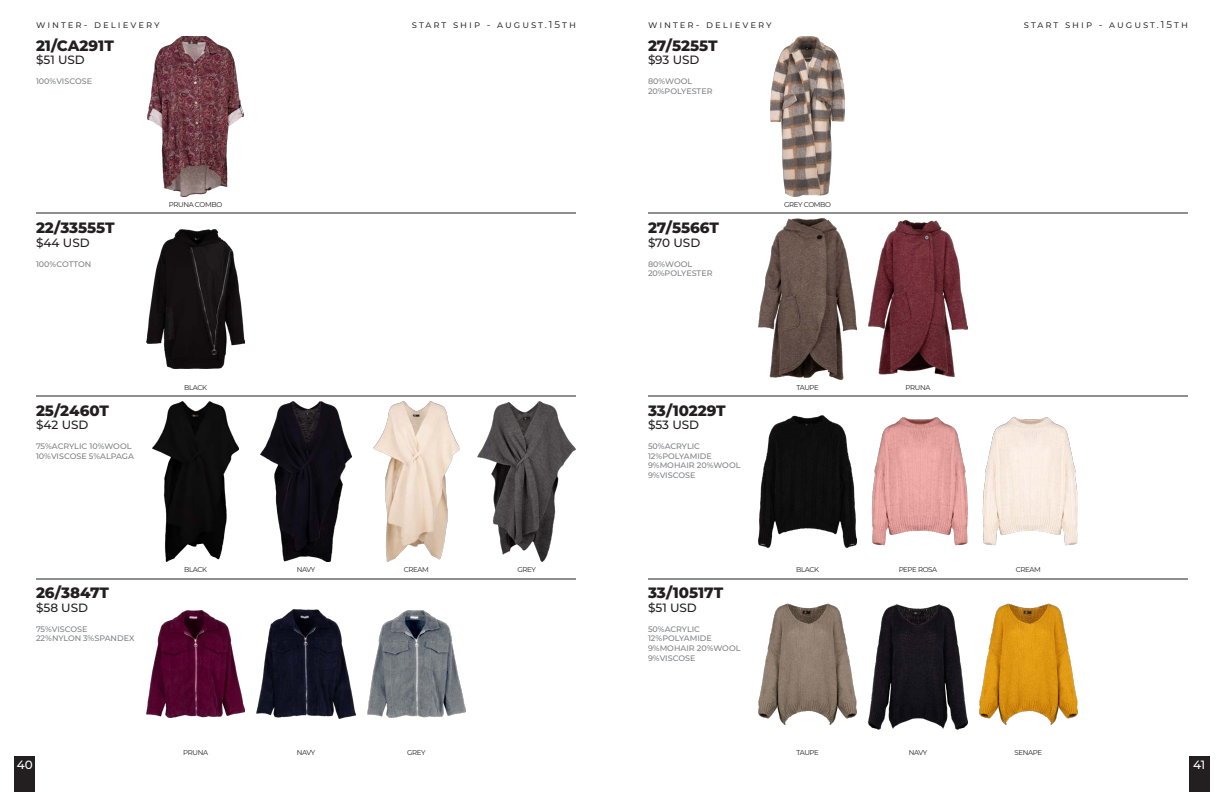
<style>
.page{position:relative;width:1224px;height:792px;background:#fff}
.page>*{position:absolute;margin:0;border:0;box-sizing:border-box;transform-origin:0 0}
.t1{font:800 15px "Montserrat";color:#231f20}
.t2{font:500 12px "Montserrat";color:#231f20}
.t3{font:500 12px "Montserrat";color:#fff}
.t4{font:10px "Montserrat";letter-spacing:.2em;color:#231f20}
.t5{font:500 8px/9.6px "Montserrat";color:#808285}
.t6{font:7px "Montserrat";letter-spacing:-.05em;color:#231f20}
</style>
<div class="page">
<div style="left:14px;top:756px;width:21px;height:36px;background:#231f20"></div>
<div style="left:1189px;top:756px;width:21px;height:36px;background:#231f20"></div>
<hr style="left:36px;top:213px;width:540px;height:1px;background:#231f20">
<hr style="left:36px;top:396px;width:540px;height:1px;background:#231f20">
<hr style="left:36px;top:579px;width:540px;height:1px;background:#231f20">
<img style="left:148px;top:36px;width:95px;height:161px">
<img style="left:146px;top:230px;width:99px;height:138px">
<img style="left:153px;top:401px;width:85px;height:161px">
<img style="left:261px;top:401px;width:90px;height:161px">
<img style="left:374px;top:401px;width:85px;height:161px">
<img style="left:478px;top:401px;width:98px;height:161px">
<img style="left:146px;top:610px;width:99px;height:108px">
<img style="left:257px;top:610px;width:98px;height:108px">
<img style="left:367px;top:610px;width:99px;height:108px">
<hr style="left:648px;top:213px;width:540px;height:1px;background:#231f20">
<hr style="left:648px;top:396px;width:540px;height:1px;background:#231f20">
<hr style="left:648px;top:579px;width:540px;height:1px;background:#231f20">
<img style="left:771px;top:36px;width:74px;height:161px">
<img style="left:758px;top:219px;width:99px;height:160px">
<img style="left:869px;top:221px;width:98px;height:156px">
<img style="left:758px;top:415px;width:99px;height:133px">
<img style="left:871px;top:418px;width:96px;height:127px">
<img style="left:982px;top:418px;width:96px;height:127px">
<img style="left:758px;top:603px;width:99px;height:122px">
<img style="left:869px;top:603px;width:98px;height:127px">
<img style="left:979px;top:603px;width:99px;height:122px">
<p class="t4" style="left:36px;top:18px;width:125px">WINTER- DELIEVERY</p>
<p class="t4" style="left:412px;top:18px;width:29px">Start</p>
<p class="t4" style="left:453px;top:18px;width:124px">Shi p - August .15th</p>
<p class="t4" style="left:648px;top:18px;width:125px">WINTER- DELIEVERY</p>
<p class="t4" style="left:1024px;top:18px;width:29px">Start</p>
<p class="t4" style="left:1065px;top:18px;width:124px">Shi p - August .15th</p>
<p class="t1" style="left:36px;top:34px;width:79px">21/CA291T</p>
<p class="t5" style="left:36px;top:76px;width:58px">100%VISCOSE</p>
<p class="t2" style="left:36px;top:52px;width:50px">$51 USD</p>
<p class="t1" style="left:648px;top:34px;width:71px">27/5255T</p>
<p class="t5" style="left:648px;top:76px;width:66px">80%WOOL<br>20%POLYESTER</p>
<p class="t2" style="left:648px;top:52px;width:53px">$93 USD</p>
<p class="t6" style="left:169px;top:200px;width:55px">PRUNA COMBO</p>
<p class="t6" style="left:784px;top:200px;width:48px">GREY COMBO</p>
<p class="t1" style="left:36px;top:217px;width:80px">22/33555T</p>
<p class="t5" style="left:36px;top:259px;width:57px">100%COTTON</p>
<p class="t2" style="left:36px;top:234px;width:55px">$44 USD</p>
<p class="t1" style="left:648px;top:217px;width:73px">27/5566T</p>
<p class="t5" style="left:648px;top:259px;width:66px">80%WOOL<br>20%POLYESTER</p>
<p class="t2" style="left:648px;top:234px;width:54px">$70 USD</p>
<p class="t6" style="left:184px;top:382px;width:24px">BLACK</p>
<p class="t6" style="left:796px;top:382px;width:24px">TAUPE</p>
<p class="t6" style="left:906px;top:382px;width:26px">PRUNA</p>
<p class="t1" style="left:36px;top:399px;width:74px">25/2460T</p>
<p class="t5" style="left:36px;top:441px;width:100px">75%ACRYLIC 10%WOOL<br>10%VISCOSE 5%ALPAGA</p>
<p class="t2" style="left:36px;top:417px;width:54px">$42 USD</p>
<p class="t1" style="left:648px;top:399px;width:79px">33/10229T</p>
<p class="t5" style="left:648px;top:441px;width:94px">50%ACRYLIC<br>12%POLYAMIDE<br>9%MOHAIR 20%WOOL<br>9%VISCOSE</p>
<p class="t2" style="left:648px;top:417px;width:53px">$53 USD</p>
<p class="t6" style="left:184px;top:565px;width:24px">BLACK</p>
<p class="t6" style="left:297px;top:565px;width:20px">NAVY</p>
<p class="t6" style="left:404px;top:565px;width:27px">CREAM</p>
<p class="t6" style="left:518px;top:565px;width:20px">GREY</p>
<p class="t6" style="left:796px;top:565px;width:24px">BLACK</p>
<p class="t6" style="left:899px;top:565px;width:40px">PEPE ROSA</p>
<p class="t6" style="left:1016px;top:565px;width:27px">CREAM</p>
<p class="t1" style="left:36px;top:582px;width:75px">26/3847T</p>
<p class="t5" style="left:36px;top:624px;width:100px">75%VISCOSE<br>22%NYLON 3%SPANDEX</p>
<p class="t2" style="left:36px;top:599px;width:54px">$58 USD</p>
<p class="t1" style="left:648px;top:582px;width:77px">33/10517T</p>
<p class="t5" style="left:648px;top:624px;width:94px">50%ACRYLIC<br>12%POLYAMIDE<br>9%MOHAIR 20%WOOL<br>9%VISCOSE</p>
<p class="t2" style="left:648px;top:599px;width:50px">$51 USD</p>
<p class="t6" style="left:183px;top:747px;width:26px">PRUNA</p>
<p class="t6" style="left:297px;top:747px;width:20px">NAVY</p>
<p class="t6" style="left:407px;top:747px;width:20px">GREY</p>
<p class="t6" style="left:796px;top:747px;width:24px">TAUPE</p>
<p class="t6" style="left:909px;top:747px;width:20px">NAVY</p>
<p class="t6" style="left:1015px;top:747px;width:29px">SENAPE</p>
<h2 class="t3" style="left:17px;top:756px;width:18px">40</h2>
<h2 class="t3" style="left:1193px;top:756px;width:14px">41</h2>
</div>
